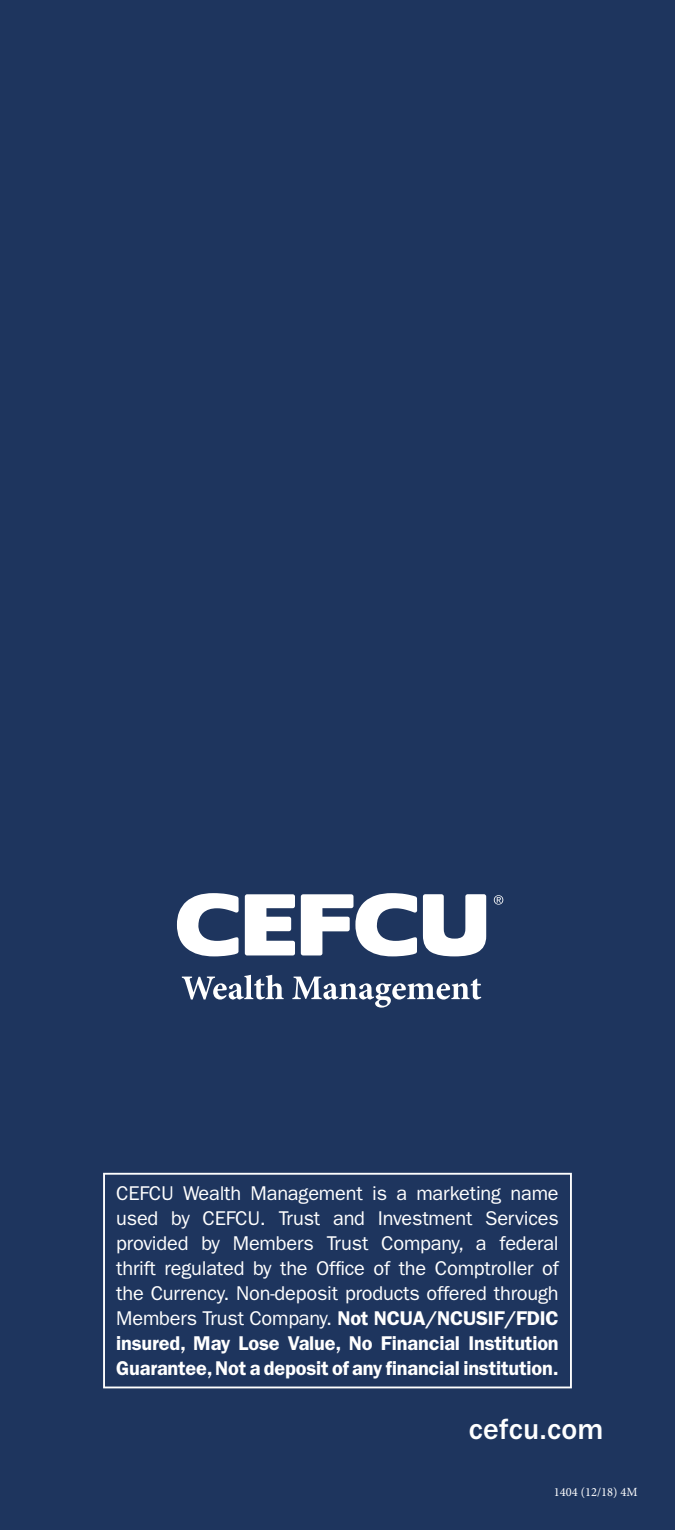
<style>
.page{position:relative;width:675px;height:1530px;background:#1e355e}
.page>*{position:absolute;margin:0;border:0;box-sizing:border-box;transform-origin:0 0}
.Back_Cover_-_URL{font:500 30px "ITC Franklin Gothic Std";letter-spacing:.01em;color:#fff}
.t1{font:20px/25px "ITC Franklin Gothic Std";letter-spacing:-.01em;color:#fff;text-align:justify}
.t2{font:12.5px "Minion Pro";color:#fff}
.s1{font-weight:600}
</style>
<div class="page">
<div style="left:103px;top:1173px;width:469px;height:215px;border:2px solid #fff"></div>
<svg style="left:177px;top:893px;width:62px;height:63px"></svg>
<svg style="left:245px;top:894px;width:50px;height:61px"></svg>
<svg style="left:423px;top:894px;width:63px;height:62px"></svg>
<svg style="left:301px;top:893px;width:116px;height:63px"></svg>
<svg style="left:494px;top:895px;width:9px;height:10px"></svg>
<svg style="left:182px;top:975px;width:102px;height:25px"></svg>
<svg style="left:292px;top:977px;width:189px;height:31px"></svg>
<p class="t1" style="left:116px;top:1181px;width:444px">CEFCU Wealth Management is a marketing name used by CEFCU. Trust and Investment Services provided by Members Trust Company, a federal thrift regulated by the Office of the Comptroller of the Currency. Non‑deposit products offered through Members Trust Company. <span class="s1">Not NCUA/NCUSIF/FDIC insured, May Lose Value, No Financial Institution Guarantee, Not a deposit of any financial institution.</span></p>
<p class="Back_Cover_-_URL" style="left:469px;top:1413px;width:136px">cefcu.com</p>
<p class="t2" style="left:554px;top:1484px;width:85px">1404 (12/18) 4M</p>
</div>
